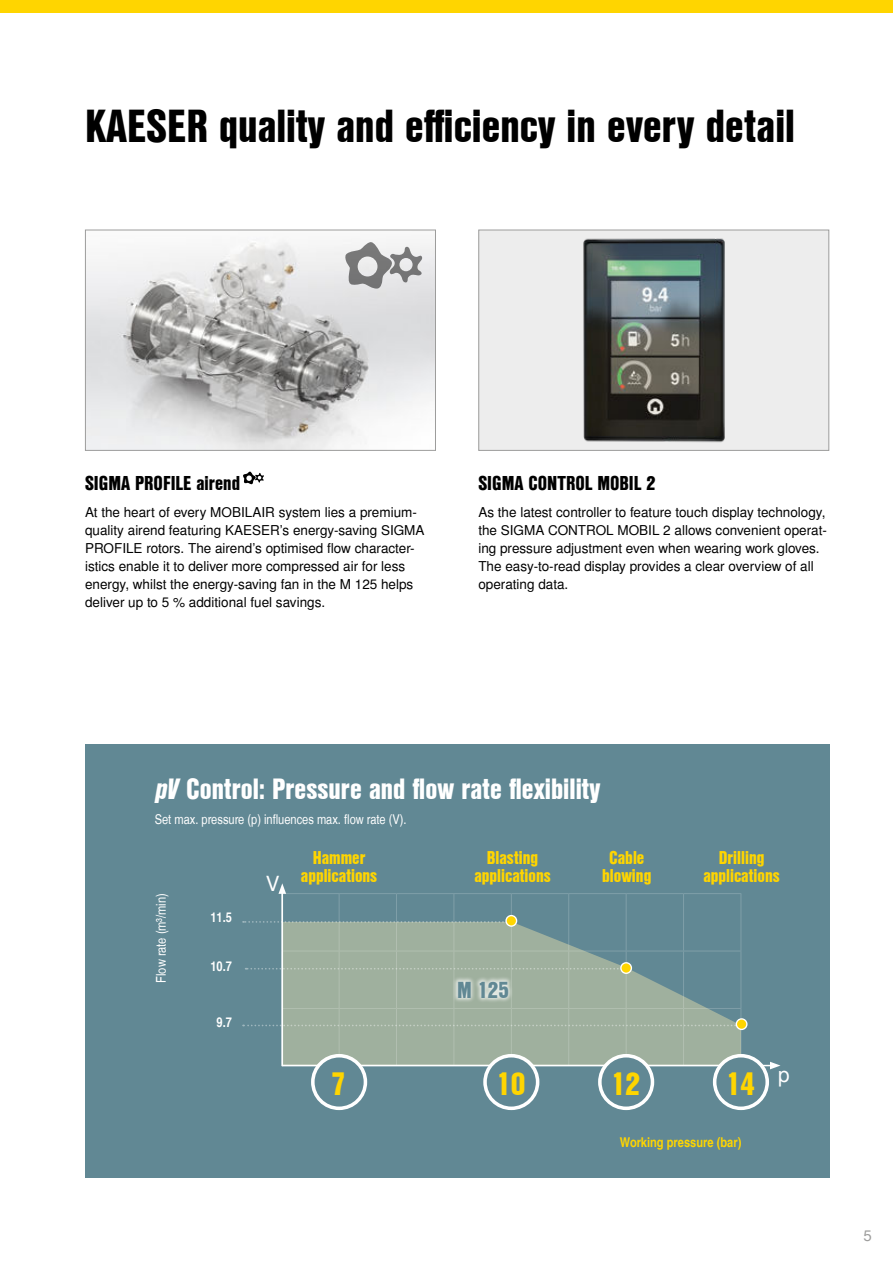
<style>
.page{position:relative;width:893px;height:1263px;background:#fff}
.page>*{position:absolute;margin:0;border:0;box-sizing:border-box;transform-origin:0 0}
.t1{font:45px "Nimbus San L Bla Con";color:#000}
.t2{font:31.5px "Nimbus San L Bla Con";color:#ffd500}
.t3{font:28.5px "Nimbus San L Bla Con";color:#fff}
.t4{font:22.5px "Nimbus San L Bla Con";color:#618894}
.t5{font:20.7px "Nimbus San L";color:#fff}
.t6{font:19.5px "Nimbus San L Bla Con";color:#000}
.t7{font:18px/18px "Nimbus San L Bla Con";color:#ffd500;text-align:center}
.t8{font:15px "Nimbus San L";color:#9d9d9c}
.t9{font:13.5px/18px "Nimbus San L";color:#000}
.t10{font:13.5px "Nimbus San L Reg Con";color:#fff}
.t11{font:13.5px "Nimbus San L Bol Con";color:#ffd500}
.t12{font:13.5px "Nimbus San L Bol Con";color:#fff}
.s1{font-family:"Nimbus San L Bla Con Ita"}
</style>
<div class="page">
<div style="left:479px;top:230px;width:350px;height:220px;background:#ededed"></div>
<img style="left:583px;top:238px;width:142px;height:205px">
<div style="left:478px;top:230px;width:351px;height:221px;border:1px solid #9d9d9c"></div>
<div style="left:0;top:0;width:893px;height:13px;background:#ffd500"></div>
<img style="left:87px;top:240px;width:347px;height:209px">
<div style="left:85px;top:230px;width:351px;height:221px;border:1px solid #9d9d9c"></div>
<svg style="left:344px;top:242px;width:79px;height:47px"></svg>
<svg style="left:243px;top:471px;width:21px;height:13px"></svg>
<div style="left:85px;top:744px;width:744px;height:434px;background:#618894"></div>
<svg style="left:283px;top:922px;width:458px;height:143px;fill:#9fb09e"></svg>
<hr style="left:282px;top:893px;width:57px;height:1px;background:#fff">
<hr style="left:339px;top:893px;width:57px;height:1px;background:#fff">
<hr style="left:339px;top:894px;width:1px;height:57px;background:#fff">
<hr style="left:396px;top:893px;width:58px;height:1px;background:#fff">
<hr style="left:396px;top:894px;width:1px;height:57px;background:#fff">
<hr style="left:454px;top:893px;width:57px;height:1px;background:#fff">
<hr style="left:453px;top:894px;width:1px;height:57px;background:#fff">
<hr style="left:511px;top:893px;width:58px;height:1px;background:#fff">
<hr style="left:511px;top:894px;width:1px;height:57px;background:#fff">
<hr style="left:569px;top:893px;width:57px;height:1px;background:#fff">
<hr style="left:568px;top:894px;width:1px;height:57px;background:#fff">
<hr style="left:626px;top:893px;width:58px;height:1px;background:#fff">
<hr style="left:626px;top:894px;width:1px;height:57px;background:#fff">
<hr style="left:684px;top:893px;width:57px;height:1px;background:#fff">
<hr style="left:683px;top:894px;width:1px;height:57px;background:#fff">
<hr style="left:741px;top:894px;width:1px;height:57px;background:#fff">
<hr style="left:282px;top:951px;width:57px;height:1px;background:#fff">
<hr style="left:339px;top:951px;width:57px;height:1px;background:#fff">
<hr style="left:339px;top:951px;width:1px;height:57px;background:#fff">
<hr style="left:396px;top:951px;width:58px;height:1px;background:#fff">
<hr style="left:396px;top:951px;width:1px;height:57px;background:#fff">
<hr style="left:454px;top:951px;width:57px;height:1px;background:#fff">
<hr style="left:453px;top:951px;width:1px;height:57px;background:#fff">
<hr style="left:511px;top:951px;width:58px;height:1px;background:#fff">
<hr style="left:511px;top:951px;width:1px;height:57px;background:#fff">
<hr style="left:569px;top:951px;width:57px;height:1px;background:#fff">
<hr style="left:568px;top:951px;width:1px;height:57px;background:#fff">
<hr style="left:626px;top:951px;width:58px;height:1px;background:#fff">
<hr style="left:626px;top:951px;width:1px;height:57px;background:#fff">
<hr style="left:684px;top:951px;width:57px;height:1px;background:#fff">
<hr style="left:683px;top:951px;width:1px;height:57px;background:#fff">
<hr style="left:741px;top:951px;width:1px;height:57px;background:#fff">
<hr style="left:282px;top:1008px;width:57px;height:1px;background:#fff">
<hr style="left:339px;top:1008px;width:57px;height:1px;background:#fff">
<hr style="left:339px;top:1009px;width:1px;height:56px;background:#fff">
<hr style="left:396px;top:1008px;width:58px;height:1px;background:#fff">
<hr style="left:396px;top:1009px;width:1px;height:56px;background:#fff">
<hr style="left:454px;top:1008px;width:57px;height:1px;background:#fff">
<hr style="left:453px;top:1009px;width:1px;height:56px;background:#fff">
<hr style="left:511px;top:1008px;width:58px;height:1px;background:#fff">
<hr style="left:511px;top:1009px;width:1px;height:56px;background:#fff">
<hr style="left:569px;top:1008px;width:57px;height:1px;background:#fff">
<hr style="left:568px;top:1009px;width:1px;height:56px;background:#fff">
<hr style="left:626px;top:1008px;width:58px;height:1px;background:#fff">
<hr style="left:626px;top:1009px;width:1px;height:56px;background:#fff">
<hr style="left:684px;top:1008px;width:57px;height:1px;background:#fff">
<hr style="left:683px;top:1009px;width:1px;height:56px;background:#fff">
<hr style="left:741px;top:1009px;width:1px;height:56px;background:#fff">
<svg style="left:243px;top:1024px;width:493px;height:2px"></svg>
<div style="left:736px;top:1019px;width:11px;height:10px;background:#ffd500;border-radius:50%"></div>
<div style="left:736px;top:1018px;width:11px;height:12px;border:1px solid #fff;border-radius:50%"></div>
<svg style="left:246px;top:968px;width:374px;height:2px"></svg>
<svg style="left:243px;top:921px;width:262px;height:2px"></svg>
<svg style="left:506px;top:915px;width:11px;height:11px"></svg>
<div style="left:505px;top:915px;width:12px;height:12px;border:1px solid #fff;border-radius:50%"></div>
<svg style="left:621px;top:963px;width:10px;height:10px"></svg>
<div style="left:620px;top:962px;width:12px;height:12px;border:1px solid #fff;border-radius:50%"></div>
<hr style="left:282px;top:891px;width:1px;height:175px;background:#fff">
<svg style="left:278px;top:883px;width:8px;height:11px"></svg>
<hr style="left:282px;top:1065px;width:490px;height:1px;background:#fff">
<svg style="left:770px;top:1062px;width:10px;height:7px"></svg>
<div style="left:452px;top:976px;width:62px;height:27px;background:#fff;opacity:.75"></div>
<div style="left:313px;top:1056px;width:52px;height:52px;background:#618894;border-radius:50%"></div>
<div style="left:311px;top:1054px;width:56px;height:56px;border:4px solid #fff;border-radius:50%"></div>
<div style="left:485px;top:1056px;width:53px;height:52px;background:#618894;border-radius:50%"></div>
<div style="left:483px;top:1054px;width:56px;height:56px;border:4px solid #fff;border-radius:50%"></div>
<div style="left:600px;top:1056px;width:52px;height:52px;background:#618894;border-radius:50%"></div>
<div style="left:598px;top:1054px;width:56px;height:56px;border:4px solid #fff;border-radius:50%"></div>
<div style="left:715px;top:1056px;width:52px;height:52px;background:#618894;border-radius:50%"></div>
<div style="left:713px;top:1054px;width:56px;height:56px;border:4px solid #fff;border-radius:50%"></div>
<h1 class="t1" style="left:85px;top:92px;width:711px">KAESER quality and efficiency in every detail</h1>
<h3 class="t6" style="left:85px;top:476px;width:156px">SIGMA PROFILE airend</h3>
<p class="t9" style="left:85px;top:504px;width:341px">At the heart of every MOBILAIR system lies a premium&shy;quality airend featuring KAESER’s energy-saving SIGMA PROFILE rotors. The airend’s optimised flow character&shy;istics enable it to deliver more compressed air for less energy, whilst the energy-saving fan in the M 125 helps deliver up to 5 % additional fuel savings.</p>
<h3 class="t6" style="left:478px;top:476px;width:179px">SIGMA CONTROL MOBIL 2</h3>
<p class="t9" style="left:478px;top:504px;width:350px">As the latest controller to feature touch display technology, the SIGMA CONTROL MOBIL 2 allows convenient operat&shy;ing pressure adjustment even when wearing work gloves.<br>The easy-to-read display provides a clear overview of all operating data.</p>
<h3 class="t3" style="left:155px;top:768px;width:446px"><span class="s1">pV</span> Control: Pressure and flow rate flexibility</h3>
<p class="t10" style="left:155px;top:811px;width:253px">Set max. pressure (p) influences max. flow rate (V).</p>
<p class="t10" style="left:153px;top:983px;width:91px;rotate:-90deg">Flow rate (m³/min)</p>
<p class="t12" style="left:210px;top:912px;width:23px">11.5</p>
<p class="t12" style="left:210px;top:961px;width:23px">10.7</p>
<p class="t12" style="left:217px;top:1017px;width:17px">9.7</p>
<h3 class="t5" style="left:266px;top:871px;width:15px">V</h3>
<h3 class="t7" style="left:301px;top:849px;width:78px">Hammer applications</h3>
<h3 class="t7" style="left:474px;top:849px;width:78px">Blasting applications</h3>
<h3 class="t7" style="left:602px;top:849px;width:51px">Cable blowing</h3>
<h3 class="t7" style="left:703px;top:849px;width:78px">Drilling applications</h3>
<h3 class="t4" style="left:457px;top:981px;width:53px">M 125</h3>
<h2 class="t2" style="left:331px;top:1071px;width:16px">7</h2>
<h2 class="t2" style="left:496px;top:1071px;width:31px">10</h2>
<h2 class="t2" style="left:611px;top:1071px;width:31px">12</h2>
<h2 class="t2" style="left:726px;top:1071px;width:31px">14</h2>
<p class="t11" style="left:620px;top:1137px;width:123px">Working pressure (bar)</p>
<h3 class="t5" style="left:778px;top:1067px;width:13px">p</h3>
<p class="t8" style="left:863px;top:1226px;width:10px">5</p>
</div>
